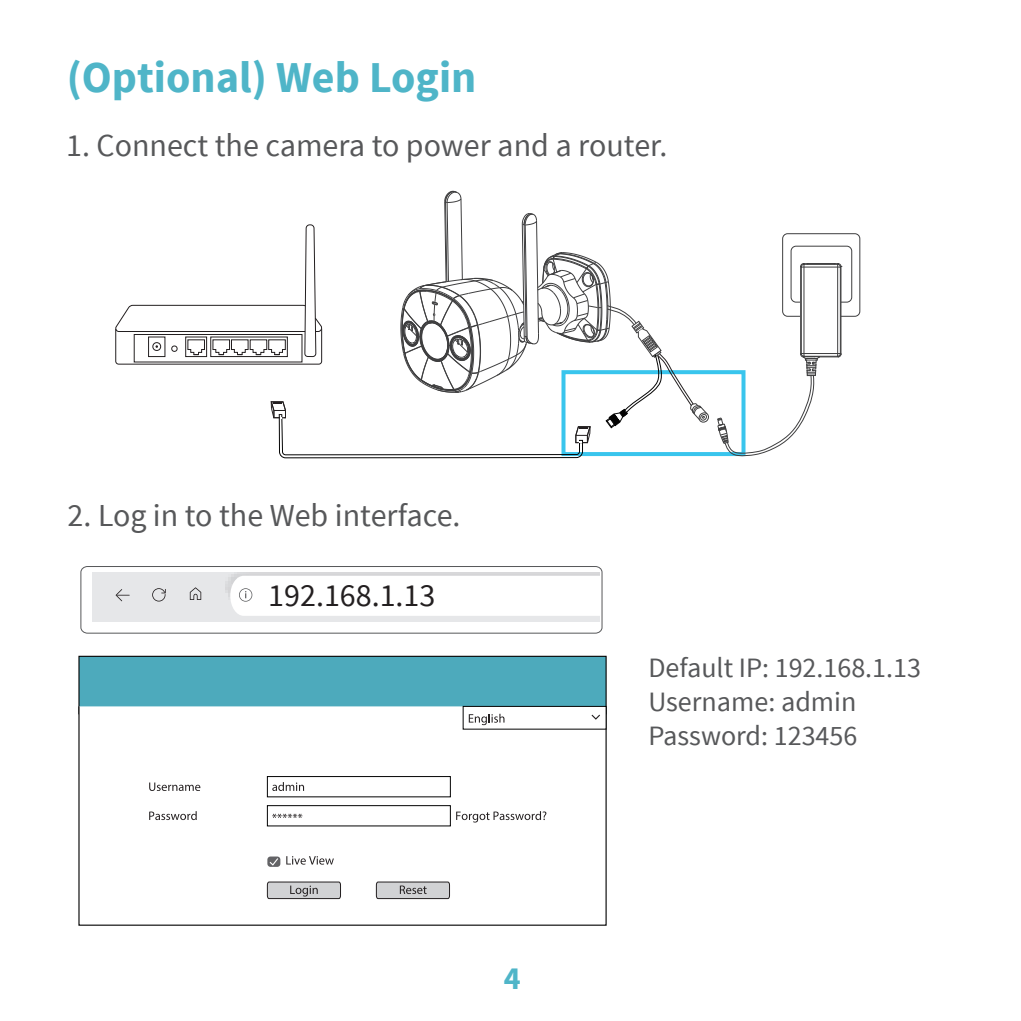
<style>
.page{position:relative;width:1021px;height:1021px;background:#fff}
.page>*{position:absolute;margin:0;border:0;box-sizing:border-box;transform-origin:0 0}
.t1{font:700 44px "Source Sans Pro";color:#4fb5c8}
.t2{font:32px "Source Sans Pro";color:#57585a}
.t3{font:32px "Source Sans Pro";color:#231f20}
.t4{font:700 32px "Source Sans Pro";color:#4fb5c8}
.t5{font:28px/33.6px "Source Sans Pro";color:#57585a}
</style>
<div class="page">
<div style="left:78px;top:655px;width:528px;height:59px;background:#4daabc;border:1px solid #030303"></div>
<div style="left:78px;top:705px;width:528px;height:220px;background:#fff"></div>
<div style="left:267px;top:776px;width:183px;height:21px;background:#fff;border:1px solid #030303"></div>
<div style="left:267px;top:805px;width:183px;height:21px;background:#fff;border:1px solid #030303"></div>
<div style="left:267px;top:882px;width:73px;height:16px;background:#d1d2d4;border-radius:2px"></div>
<div style="left:267px;top:881px;width:74px;height:17px;border:1px solid #231f20;border-radius:2px"></div>
<div style="left:376px;top:882px;width:73px;height:16px;background:#d1d2d4;border-radius:2px"></div>
<div style="left:376px;top:881px;width:74px;height:17px;border:1px solid #231f20;border-radius:2px"></div>
<svg style="left:290px;top:885px;width:28px;height:11px"></svg>
<svg style="left:149px;top:782px;width:51px;height:9px"></svg>
<svg style="left:149px;top:811px;width:48px;height:9px"></svg>
<svg style="left:400px;top:885px;width:26px;height:9px"></svg>
<svg style="left:267px;top:856px;width:13px;height:10px"></svg>
<svg style="left:286px;top:856px;width:48px;height:8px"></svg>
<svg style="left:268px;top:857px;width:11px;height:9px"></svg>
<svg style="left:272px;top:782px;width:32px;height:9px"></svg>
<div style="left:463px;top:706px;width:143px;height:23px;background:#fff;border:1px solid #030303"></div>
<svg style="left:469px;top:713px;width:35px;height:12px"></svg>
<svg style="left:591px;top:714px;width:9px;height:6px"></svg>
<svg style="left:456px;top:811px;width:90px;height:11px"></svg>
<div style="left:782px;top:233px;width:78px;height:84px;border:1px solid #3e3e3f;border-radius:5px"></div>
<div style="left:790px;top:246px;width:62px;height:56px;border:1px solid #3e3e3f;border-radius:5px"></div>
<svg style="left:800px;top:263px;width:42px;height:5px"></svg>
<div style="left:800px;top:297px;width:40px;height:20px;background:#fff"></div>
<svg style="left:716px;top:352px;width:126px;height:104px"></svg>
<hr style="left:840px;top:266px;width:1px;height:88px;background:#3e3e3f">
<hr style="left:839px;top:267px;width:2px;height:86px;background:#3e3e3f">
<hr style="left:837px;top:264px;width:1px;height:92px;background:#3e3e3f">
<hr style="left:803px;top:264px;width:1px;height:92px;background:#3e3e3f">
<hr style="left:800px;top:267px;width:2px;height:86px;background:#3e3e3f">
<hr style="left:800px;top:266px;width:1px;height:88px;background:#3e3e3f">
<svg style="left:272px;top:813px;width:30px;height:5px"></svg>
<svg style="left:93px;top:572px;width:510px;height:50px"></svg>
<div style="left:80px;top:566px;width:522px;height:67px;border:1px solid #57585a;border-radius:6px"></div>
<svg style="left:115px;top:190px;width:595px;height:269px"></svg>
<h1 class="t1" style="left:67px;top:49px;width:411px">(Optional) Web Login</h1>
<p class="t2" style="left:66px;top:126px;width:602px">1. Connect the camera to power and a router.</p>
<p class="t2" style="left:68px;top:495px;width:394px">2. Log in to the Web interface.</p>
<p class="t3" style="left:268px;top:575px;width:169px">192.168.1.13</p>
<p class="t4" style="left:504px;top:958px;width:18px">4</p>
<p class="t5" style="left:648px;top:651px;width:274px">Default IP: 192.168.1.13<br>Username: admin<br>Password: 123456</p>
</div>
